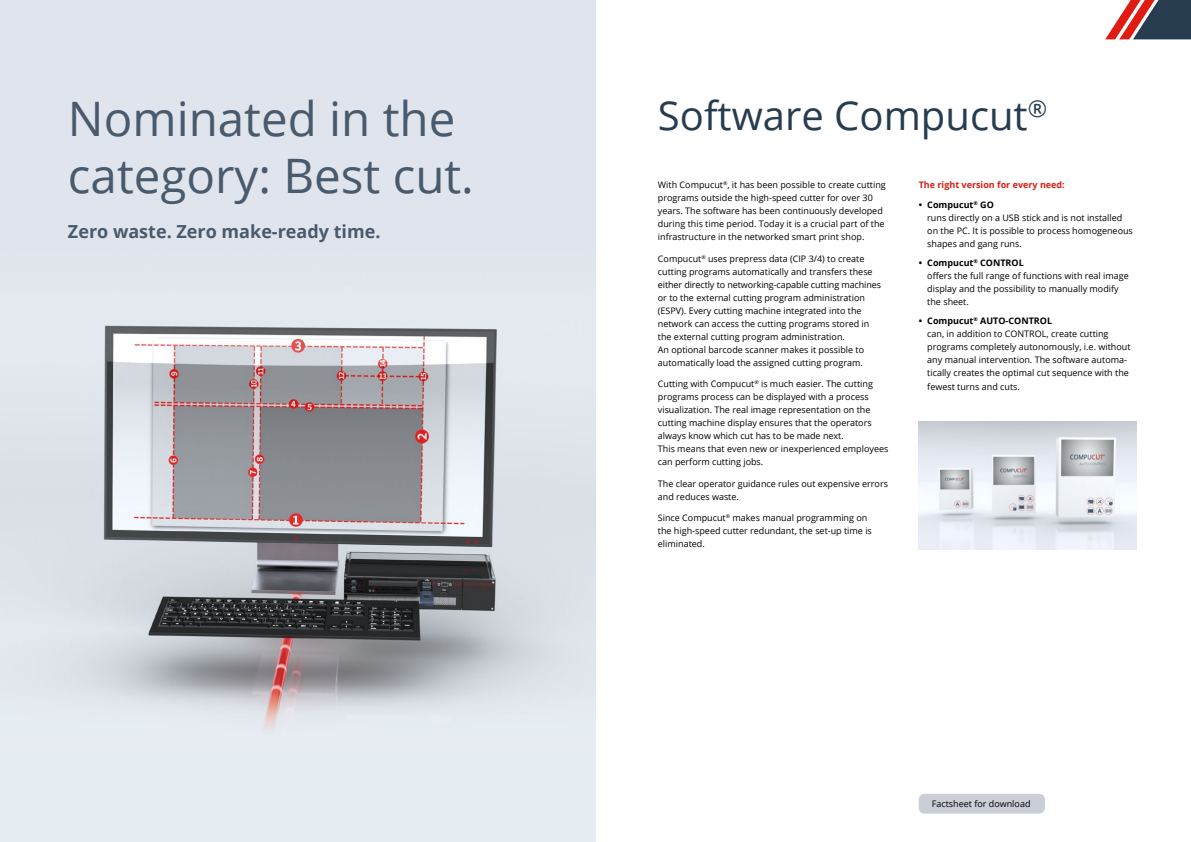
<style>
.page{position:relative;width:1191px;height:842px;background:#fff}
.page>*{position:absolute;margin:0;border:0;box-sizing:border-box;transform-origin:0 0}
.t1{font:47.5px/57px "Open Sans";color:#495a6c}
.t2{font:40px "Open Sans";color:#273c4e}
.t3{font:700 18px "Open Sans";color:#495a6c}
.t4{font:9px/13px "Open Sans";color:#000}
.t5{font:700 9px "Open Sans";color:#df1b12}
.s1{font-weight:700}
</style>
<div class="page">
<img style="left:0;top:0;width:595px;height:842px">
<img style="left:918px;top:421px;width:218px;height:128px">
<svg style="left:1105px;top:0;width:86px;height:39px"></svg>
<div style="left:918px;top:794px;width:127px;height:20px;background:#caced6;border-radius:6px"></div>
<h1 class="t1" style="left:68px;top:89px;width:407px">Nominated in the category: Best cut.</h1>
<h3 class="t3" style="left:68px;top:219px;width:314px">Zero waste. Zero make-ready time.</h3>
<h2 class="t2" style="left:658px;top:88px;width:391px">Software Compucut<sup>®</sup></h2>
<p class="t4" style="left:658px;top:178px;width:229px">With Compucut<sup>®</sup>, it has been possible to create cutting programs outside the high-speed cutter for over 30 years. The software has been continuously developed during this time period. Today it is a crucial part of the infrastructure in the networked smart print shop.</p>
<p class="t4" style="left:658px;top:252px;width:225px">Compucut<sup>®</sup> uses prepress data (CIP 3/4) to create cutting programs automatically and transfers these either directly to networking-capable cutting machines or to the external cutting program administration (ESPV). Every cutting machine integrated into the network can access the cutting programs stored in the external cutting program administration.<br>An optional barcode scanner makes it possible to automatically load the assigned cutting program.</p>
<p class="t4" style="left:658px;top:377px;width:232px">Cutting with Compucut<sup>®</sup> is much easier. The cutting programs process can be displayed with a process visualization. The real image representation on the cutting machine display ensures that the operators always know which cut has to be made next.<br>This means that even new or inexperienced employees can perform cutting jobs.</p>
<p class="t4" style="left:658px;top:477px;width:232px">The clear operator guidance rules out expensive errors and reduces waste.</p>
<p class="t4" style="left:658px;top:511px;width:215px">Since Compucut<sup>®</sup> makes manual programming on the high-speed cutter redundant, the set-up time is eliminated.</p>
<p class="t5" style="left:918px;top:179px;width:148px">The right version for every need:</p>
<p class="t4" style="left:927px;top:198px;width:207px;text-indent:-9px"><span class="s1">• Compucut</span><sup>®</sup> <span class="s1">GO<br></span>runs directly on a USB stick and is not installed on the PC. It is possible to process homogeneous shapes and gang runs.</p>
<p class="t4" style="left:927px;top:256px;width:203px;text-indent:-9px"><span class="s1">• Compucut</span><sup>®</sup> <span class="s1">CONTROL<br></span>offers the full range of functions with real image display and the possibility to manually modify the sheet.</p>
<p class="t4" style="left:927px;top:314px;width:205px;text-indent:-9px"><span class="s1">• Compucut</span><sup>®</sup> <span class="s1">AUTO-CONTROL<br></span>can, in addition to CONTROL, create cutting programs completely autonomously, i.e. without any manual intervention. The software automa&shy;tically creates the optimal cut sequence with the</p>
<p class="t4" style="left:927px;top:380px;width:94px">fewest turns and cuts.</p>
<p class="t4" style="left:931px;top:797px;width:100px">Factsheet for download</p>
</div>
